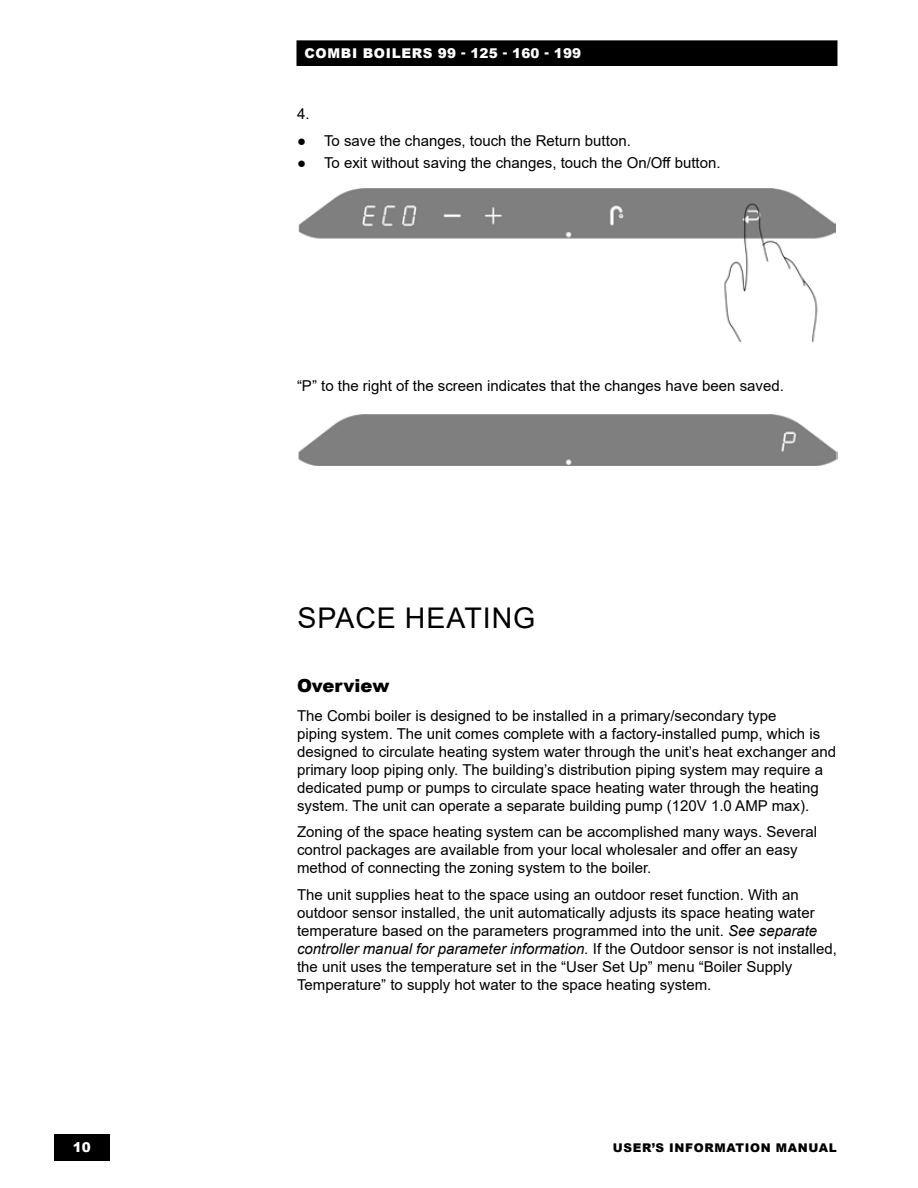
<style>
.page{position:relative;width:918px;height:1188px;background:#fff}
.page>*{position:absolute;margin:0;border:0;box-sizing:border-box;transform-origin:0 0}
.t1{font:28.5px "Arial";letter-spacing:.035em;color:#000}
.t2{font:900 18px "Arial";color:#000}
.t3{font:15px/18px "Arial";color:#000}
.t4{font:900 13.5px "Arial";letter-spacing:.05em;color:#fff}
.t5{font:900 12px "Arial";letter-spacing:.055em;color:#000}
.s1{font-style:italic}
</style>
<div class="page">
<div style="left:54px;top:1134px;width:56px;height:27px;background:#000"></div>
<div style="left:297px;top:41px;width:540px;height:24px;background:#000"></div>
<div style="left:297px;top:40px;width:540px;height:26px;border:1px solid #000"></div>
<img style="left:299px;top:188px;width:536px;height:154px">
<img style="left:298px;top:415px;width:539px;height:50px">
<p class="t4" style="left:304px;top:43px;width:278px">COMBI BOILERS 99 - 125 - 160 - 199</p>
<p class="t3" style="left:297px;top:105px;width:11px">4.</p>
<p class="t3" style="left:297px;top:131px;width:333px">● To save the changes, touch the Return button.</p>
<p class="t3" style="left:297px;top:154px;width:425px">● To exit without saving the changes, touch the On/Off button.</p>
<p class="t3" style="left:297px;top:377px;width:486px">“P” to the right of the screen indicates that the changes have been saved.</p>
<h1 class="t1" style="left:298px;top:598px;width:239px">SPACE HEATING</h1>
<p class="t2" style="left:297px;top:672px;width:94px">Overview</p>
<p class="t3" style="left:297px;top:706px;width:541px">The Combi boiler is designed to be installed in a primary/secondary type<br>piping system. The unit comes complete with a factory-installed pump, which is designed to circulate heating system water through the unit’s heat exchanger and primary loop piping only. The building’s distribution piping system may require a dedicated pump or pumps to circulate space heating water through the heating system. The unit can operate a separate building pump (120V 1.0 AMP max).</p>
<p class="t3" style="left:297px;top:823px;width:522px">Zoning of the space heating system can be accomplished many ways. Several control packages are available from your local wholesaler and offer an easy method of connecting the zoning system to the boiler.</p>
<p class="t3" style="left:297px;top:886px;width:541px">The unit supplies heat to the space using an outdoor reset function. With an outdoor sensor installed, the unit automatically adjusts its space heating water temperature based on the parameters programmed into the unit. <span class="s1">See separate controller manual for parameter information.</span> If the Outdoor sensor is not installed, the unit uses the temperature set in the “User Set Up” menu “Boiler Supply Temperature” to supply hot water to the space heating system.</p>
<p class="t4" style="left:73px;top:1138px;width:20px">10</p>
<p class="t5" style="left:613px;top:1139px;width:225px">USER’S INFORMATION MANUAL</p>
</div>
